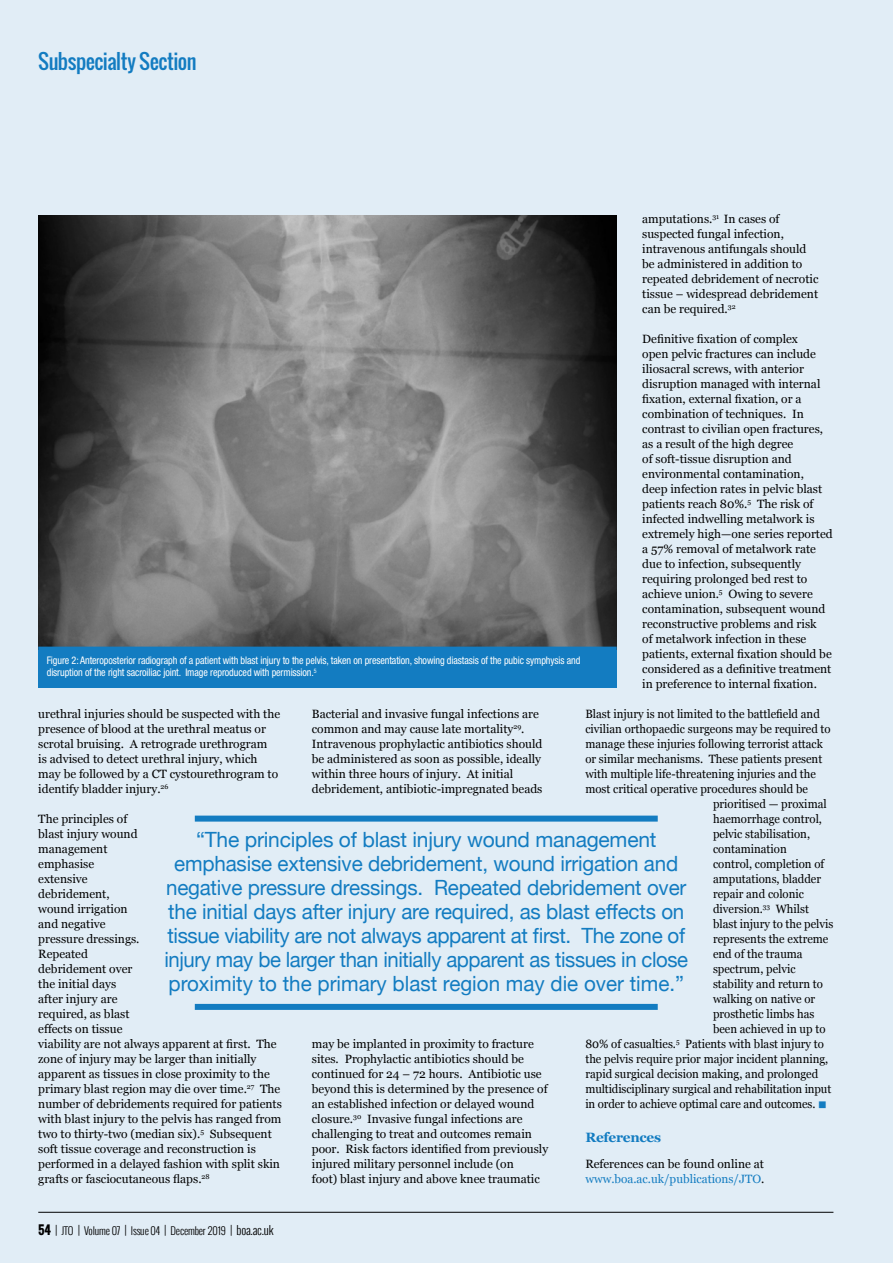
<style>
.page{position:relative;width:893px;height:1263px;background:#e1edf6}
.page>*{position:absolute;margin:0;border:0;box-sizing:border-box;transform-origin:0 0}
.t1{font:21px/24px "Helvetica Neue";letter-spacing:-.01em;color:#137cc1;text-align:center}
.t2{font:20.25px "Oswald";letter-spacing:-.02em;color:#137cc1}
.t3{font:700 13.5px "Georgia";letter-spacing:-.02em;color:#137cc1}
.t4{font:12px/15px "Georgia";color:#000}
.t5{font:12px "Georgia";color:#000;scale:.95 1}
.t6{font:12px/15px "Georgia";color:#137cc1}
.t7{font:condensed 10.5px/12px "Helvetica Neue";letter-spacing:-.01em;color:#fff;scale:.96 1}
.t8{font:300 10.5px "Oswald";letter-spacing:-.02em;color:#000}
.s1{color:#137cc1}
.s2{color:#000}
.s3{font-weight:700;font-size:12px}
.s4{font-size:12px}
</style>
<div class="page">
<hr style="left:38px;top:1212px;width:795px;height:1px;background:#000">
<img style="left:38px;top:215px;width:579px;height:432px">
<div style="left:38px;top:650px;width:579px;height:37px;background:#137cc1"></div>
<div style="left:38px;top:647px;width:579px;height:7px;background:#137cc1"></div>
<div style="left:195px;top:816px;width:463px;height:6px;background:#137cc1"></div>
<div style="left:195px;top:1004px;width:463px;height:6px;background:#137cc1"></div>
<h2 class="t2" style="left:38px;top:46px;width:160px">Subspecialty Section</h2>
<p class="t4" style="left:642px;top:210px;width:178px">amputations.<sup>31</sup> In cases of suspected fungal infection, intravenous antifungals should be administered in addition to repeated debridement of necrotic tissue – widespread debridement can be required.<sup>32</sup></p>
<p class="t4" style="left:642px;top:330px;width:192px">Definitive fixation of complex<br>open pelvic fractures can include iliosacral screws, with anterior disruption managed with internal fixation, external fixation, or a combination of techniques. In contrast to civilian open fractures, as a result of the high degree<br>of soft-tissue disruption and environmental contamination,<br>deep infection rates in pelvic blast patients reach 80%.<sup>5</sup> The risk of infected indwelling metalwork is extremely high—one series reported a 57% removal of metalwork rate due to infection, subsequently requiring prolonged bed rest to achieve union.<sup>5</sup> Owing to severe contamination, subsequent wound reconstructive problems and risk<br>of metalwork infection in these patients, external fixation should be considered as a definitive treatment in preference to internal fixation.</p>
<p class="t5" style="left:585px;top:705px;width:248px">Blast injury is not limited to the battlefield and</p>
<p class="t5" style="left:585px;top:720px;width:260px">civilian orthopaedic surgeons may be required to</p>
<p class="t5" style="left:585px;top:735px;width:252px">manage these injuries following terrorist attack</p>
<p class="t5" style="left:585px;top:750px;width:251px">or similar mechanisms. These patients present</p>
<p class="t5" style="left:585px;top:765px;width:244px">with multiple life-threatening injuries and the</p>
<p class="t5" style="left:585px;top:780px;width:236px">most critical operative procedures should be</p>
<p class="t5" style="left:713px;top:795px;width:121px">prioritised — proximal</p>
<p class="t5" style="left:713px;top:810px;width:116px">haemorrhage control,</p>
<p class="t5" style="left:713px;top:825px;width:104px">pelvic stabilisation,</p>
<p class="t5" style="left:713px;top:840px;width:79px">contamination</p>
<p class="t5" style="left:713px;top:855px;width:119px">control, completion of</p>
<p class="t5" style="left:713px;top:870px;width:115px">amputations, bladder</p>
<p class="t5" style="left:713px;top:885px;width:97px">repair and colonic</p>
<p class="t5" style="left:713px;top:900px;width:103px">diversion.<sup>33</sup> Whilst</p>
<p class="t5" style="left:713px;top:915px;width:128px">blast injury to the pelvis</p>
<p class="t5" style="left:713px;top:930px;width:123px">represents the extreme</p>
<p class="t5" style="left:713px;top:945px;width:96px">end of the trauma</p>
<p class="t5" style="left:713px;top:960px;width:88px">spectrum, pelvic</p>
<p class="t5" style="left:713px;top:975px;width:117px">stability and return to</p>
<p class="t5" style="left:713px;top:990px;width:109px">walking on native or</p>
<p class="t5" style="left:713px;top:1005px;width:108px">prosthetic limbs has</p>
<p class="t5" style="left:713px;top:1020px;width:120px">been achieved in up to</p>
<p class="t5" style="left:585px;top:1035px;width:253px">80% of casualties.<sup>5</sup> Patients with blast injury to</p>
<p class="t5" style="left:585px;top:1050px;width:257px">the pelvis require prior major incident planning,</p>
<p class="t5" style="left:585px;top:1065px;width:247px">rapid surgical decision making, and prolonged</p>
<p class="t5" style="left:585px;top:1080px;width:260px">multidisciplinary surgical and rehabilitation input</p>
<p class="t5" style="left:585px;top:1095px;width:256px">in order to achieve optimal care and outcomes. <span class="s1">■</span></p>
<p class="t3" style="left:585px;top:1127px;width:77px">References</p>
<p class="t6" style="left:585px;top:1155px;width:181px"><span class="s2">References can be found online at </span>www.boa.ac.uk/publications/JTO<span class="s2">.</span></p>
<p class="t7" style="left:47px;top:655px;width:557px">Figure 2: Anteroposterior radiograph of a patient with blast injury to the pelvis, taken on presentation, showing diastasis of the pubic symphysis and disruption of the right sacroiliac joint. Image reproduced with permission.<sup>5</sup></p>
<p class="t4" style="left:38px;top:705px;width:243px">urethral injuries should be suspected with the presence of blood at the urethral meatus or scrotal bruising. A retrograde urethrogram<br>is advised to detect urethral injury, which may be followed by a CT cystourethrogram to identify bladder injury.<sup>26</sup></p>
<p class="t4" style="left:38px;top:810px;width:245px">The principles of<br>blast injury wound<br>management<br>emphasise<br>extensive<br>debridement,<br>wound irrigation<br>and negative<br>pressure dressings.<br>Repeated<br>debridement over<br>the initial days<br>after injury are<br>required, as blast<br>effects on tissue<br>viability are not always apparent at first. The zone of injury may be larger than initially apparent as tissues in close proximity to the primary blast region may die over time.<sup>27</sup> The number of debridements required for patients with blast injury to the pelvis has ranged from two to thirty-two (median six).<sup>5</sup> Subsequent soft tissue coverage and reconstruction is performed in a delayed fashion with split skin grafts or fasciocutaneous flaps.<sup>28</sup></p>
<p class="t4" style="left:312px;top:705px;width:232px">Bacterial and invasive fungal infections are common and may cause late mortality<sup>29</sup>.<br>Intravenous prophylactic antibiotics should be administered as soon as possible, ideally within three hours of injury. At initial debridement, antibiotic-impregnated beads</p>
<p class="t1" style="left:164px;top:829px;width:525px">“The principles of blast injury wound management emphasise extensive debridement, wound irrigation and negative pressure dressings. Repeated debridement over the initial days after injury are required, as blast effects on tissue viability are not always apparent at first. The zone of injury may be larger than initially apparent as tissues in close proximity to the primary blast region may die over time.”</p>
<p class="t4" style="left:312px;top:1035px;width:238px">may be implanted in proximity to fracture sites. Prophylactic antibiotics should be continued for 24 – 72 hours. Antibiotic use beyond this is determined by the presence of an established infection or delayed wound closure.<sup>30</sup> Invasive fungal infections are challenging to treat and outcomes remain poor. Risk factors identified from previously injured military personnel include (on<br>foot) blast injury and above knee traumatic</p>
<p class="t8" style="left:38px;top:1223px;width:237px"><span class="s3">54</span> <span class="s4">|</span> JTO <span class="s4">|</span> Volume 07 <span class="s4">|</span> Issue 04 <span class="s4">|</span> December 2019 <span class="s4">| boa.ac.uk</span></p>
</div>
